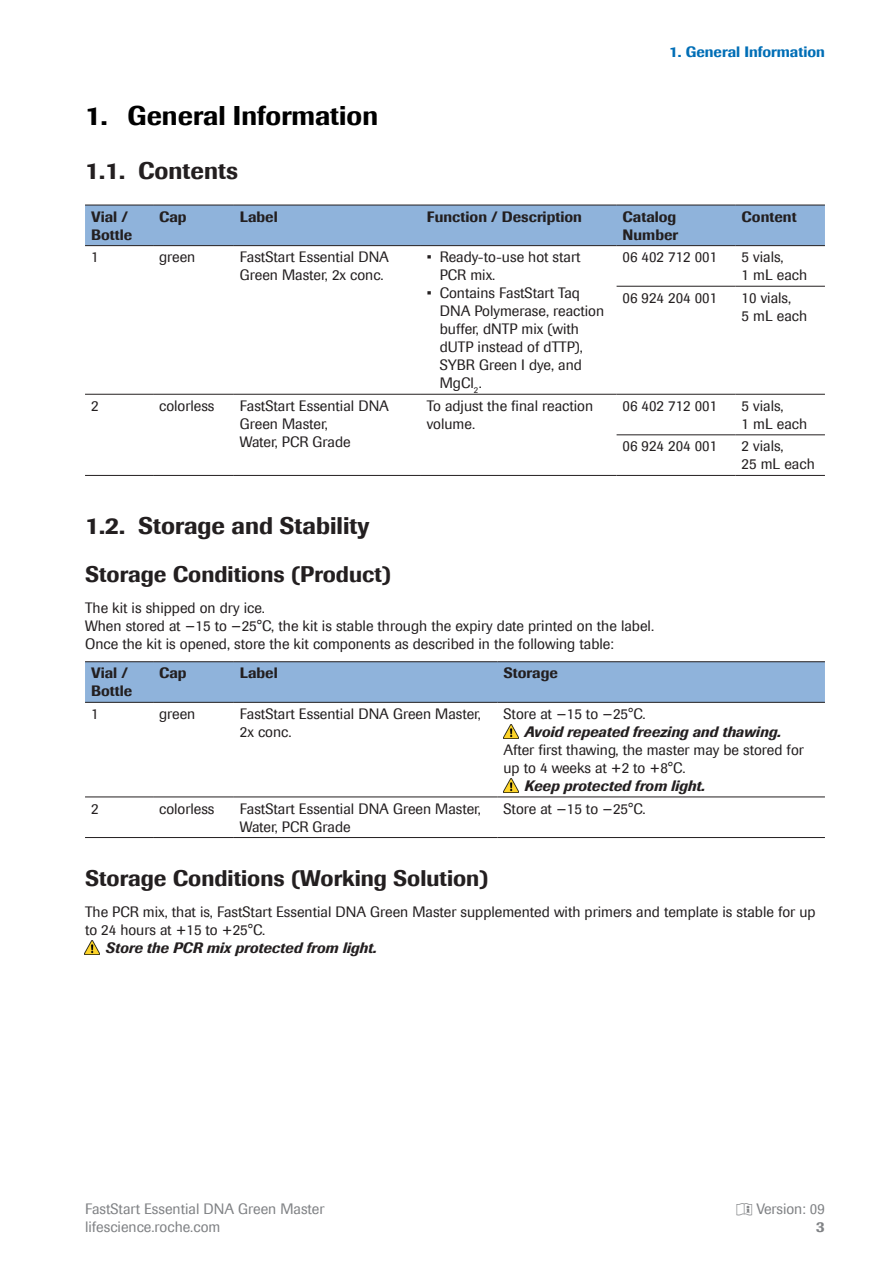
<style>
.page{position:relative;width:893px;height:1263px;background:#fff}
.page>*{position:absolute;margin:0;border:0;box-sizing:border-box;transform-origin:0 0}
.t1{font:500 27px "Imago";color:#000}
.t2{font:500 24px "Imago";color:#231f20}
.Paragraph-h3{font:500 22.5px "Imago";color:#231f20}
.Text{font:15px/18px "Imago";color:#231f20}
.Paragraph-importantn{font:italic 500 15px "Imago";color:#231f20}
.Text_Bold{font:500 15px/18px "Imago";color:#231f20}
.Page_Footer_left{font:15px "Imago";color:#808285}
.t3{font:500 15px "Imago";color:#006eb6}
.Page_Footer_right{font:15px "Imago";color:#808285}
.Page_Footer_left-2{font:500 15px "Imago";color:#808285}
.s1{font-family:"Walter"}
</style>
<div class="page">
<div style="left:85px;top:206px;width:740px;height:39px;background:#8fb3db"></div>
<hr style="left:85px;top:205px;width:68px;height:1px;background:#231f20">
<hr style="left:85px;top:245px;width:68px;height:1px;background:#231f20">
<hr style="left:153px;top:205px;width:81px;height:1px;background:#231f20">
<hr style="left:153px;top:245px;width:81px;height:1px;background:#231f20">
<hr style="left:234px;top:205px;width:187px;height:1px;background:#231f20">
<hr style="left:234px;top:245px;width:187px;height:1px;background:#231f20">
<hr style="left:421px;top:205px;width:196px;height:1px;background:#231f20">
<hr style="left:421px;top:245px;width:196px;height:1px;background:#231f20">
<hr style="left:617px;top:205px;width:119px;height:1px;background:#231f20">
<hr style="left:617px;top:245px;width:119px;height:1px;background:#231f20">
<hr style="left:736px;top:205px;width:89px;height:1px;background:#231f20">
<hr style="left:736px;top:245px;width:89px;height:1px;background:#231f20">
<hr style="left:617px;top:286px;width:119px;height:1px;background:#231f20">
<hr style="left:736px;top:286px;width:89px;height:1px;background:#231f20">
<hr style="left:85px;top:394px;width:68px;height:1px;background:#231f20">
<hr style="left:153px;top:394px;width:81px;height:1px;background:#231f20">
<hr style="left:234px;top:394px;width:187px;height:1px;background:#231f20">
<hr style="left:421px;top:394px;width:196px;height:1px;background:#231f20">
<hr style="left:617px;top:394px;width:119px;height:1px;background:#231f20">
<hr style="left:736px;top:394px;width:89px;height:1px;background:#231f20">
<hr style="left:85px;top:475px;width:68px;height:1px;background:#231f20">
<hr style="left:153px;top:475px;width:81px;height:1px;background:#231f20">
<hr style="left:234px;top:475px;width:187px;height:1px;background:#231f20">
<hr style="left:421px;top:475px;width:196px;height:1px;background:#231f20">
<hr style="left:617px;top:434px;width:119px;height:1px;background:#231f20">
<hr style="left:617px;top:475px;width:119px;height:1px;background:#231f20">
<hr style="left:736px;top:434px;width:89px;height:1px;background:#231f20">
<hr style="left:736px;top:475px;width:89px;height:1px;background:#231f20">
<div style="left:85px;top:662px;width:740px;height:40px;background:#8fb3db"></div>
<hr style="left:85px;top:661px;width:68px;height:1px;background:#231f20">
<hr style="left:85px;top:702px;width:68px;height:1px;background:#231f20">
<hr style="left:153px;top:661px;width:81px;height:1px;background:#231f20">
<hr style="left:153px;top:702px;width:81px;height:1px;background:#231f20">
<hr style="left:234px;top:661px;width:263px;height:1px;background:#231f20">
<hr style="left:234px;top:702px;width:263px;height:1px;background:#231f20">
<hr style="left:497px;top:661px;width:328px;height:1px;background:#231f20">
<hr style="left:497px;top:702px;width:328px;height:1px;background:#231f20">
<hr style="left:85px;top:796px;width:68px;height:1px;background:#231f20">
<hr style="left:85px;top:837px;width:68px;height:1px;background:#231f20">
<hr style="left:153px;top:796px;width:81px;height:1px;background:#231f20">
<hr style="left:153px;top:837px;width:81px;height:1px;background:#231f20">
<hr style="left:234px;top:796px;width:263px;height:1px;background:#231f20">
<hr style="left:234px;top:837px;width:263px;height:1px;background:#231f20">
<hr style="left:497px;top:796px;width:328px;height:1px;background:#231f20">
<hr style="left:497px;top:837px;width:328px;height:1px;background:#231f20">
<img style="left:503px;top:725px;width:15px;height:13px">
<img style="left:503px;top:779px;width:15px;height:13px">
<img style="left:85px;top:940px;width:15px;height:14px">
<p class="t3" style="left:669px;top:42px;width:157px">1. General Information</p>
<p class="t1" style="left:85px;top:98px;width:295px">1. General Information</p>
<p class="t2" style="left:85px;top:155px;width:155px">1.1. Contents</p>
<p class="Text_Bold" style="left:91px;top:207px;width:43px">Vial /<br>Bottle</p>
<p class="Text_Bold" style="left:159px;top:207px;width:29px">Cap</p>
<p class="Text_Bold" style="left:240px;top:207px;width:39px">Label</p>
<p class="Text_Bold" style="left:427px;top:207px;width:157px">Function / Description</p>
<p class="Text_Bold" style="left:623px;top:207px;width:57px">Catalog<br>Number</p>
<p class="Text_Bold" style="left:742px;top:207px;width:57px">Content</p>
<p class="Text" style="left:91px;top:248px;width:9px">1</p>
<p class="Text" style="left:159px;top:248px;width:38px">green</p>
<p class="Text" style="left:240px;top:248px;width:151px">FastStart Essential DNA<br>Green Master, 2x conc.</p>
<p class="Text" style="left:440px;top:248px;width:142px;text-indent:-13px">• Ready-to-use hot start<br>PCR mix.</p>
<p class="Text" style="left:440px;top:284px;width:166px;text-indent:-13px">• Contains FastStart Taq<br>DNA Polymerase, reaction buffer, dNTP mix (with dUTP instead of dTTP),<br>SYBR Green I dye, and<br>MgCl<sub>2</sub>.</p>
<p class="Text" style="left:623px;top:248px;width:96px">06 402 712 001</p>
<p class="Text" style="left:742px;top:248px;width:67px">5 vials,<br>1 mL each</p>
<p class="Text" style="left:623px;top:288px;width:96px">06 924 204 001</p>
<p class="Text" style="left:742px;top:288px;width:67px">10 vials,<br>5 mL each</p>
<p class="Text" style="left:91px;top:396px;width:9px">2</p>
<p class="Text" style="left:159px;top:396px;width:57px">colorless</p>
<p class="Text" style="left:240px;top:396px;width:151px">FastStart Essential DNA<br>Green Master,<br>Water, PCR Grade</p>
<p class="Text" style="left:427px;top:396px;width:168px">To adjust the final reaction volume.</p>
<p class="Text" style="left:623px;top:396px;width:96px">06 402 712 001</p>
<p class="Text" style="left:742px;top:396px;width:67px">5 vials,<br>1 mL each</p>
<p class="Text" style="left:623px;top:437px;width:96px">06 924 204 001</p>
<p class="Text" style="left:742px;top:437px;width:75px">2 vials,<br>25 mL each</p>
<p class="t2" style="left:85px;top:510px;width:286px">1.2. Storage and Stability</p>
<p class="Paragraph-h3" style="left:85px;top:559px;width:308px">Storage Conditions (Product)</p>
<p class="Text" style="left:85px;top:598px;width:571px">The kit is shipped on dry ice.<br>When stored at −15 to −25°C, the kit is stable through the expiry date printed on the label.<br>Once the kit is opened, store the kit components as described in the following table:</p>
<p class="Text_Bold" style="left:91px;top:664px;width:43px">Vial /<br>Bottle</p>
<p class="Text_Bold" style="left:159px;top:664px;width:29px">Cap</p>
<p class="Text_Bold" style="left:240px;top:664px;width:39px">Label</p>
<p class="Text_Bold" style="left:503px;top:664px;width:56px">Storage</p>
<p class="Text" style="left:91px;top:704px;width:9px">1</p>
<p class="Text" style="left:159px;top:704px;width:38px">green</p>
<p class="Text" style="left:240px;top:704px;width:243px">FastStart Essential DNA Green Master,<br>2x conc.</p>
<p class="Text" style="left:503px;top:704px;width:144px">Store at −15 to −25°C.</p>
<p class="Paragraph-importantn" style="left:525px;top:722px;width:258px">Avoid repeated freezing and thawing.</p>
<p class="Text" style="left:503px;top:740px;width:302px">After first thawing, the master may be stored for up to 4 weeks at +2 to +8°C.</p>
<p class="Paragraph-importantn" style="left:525px;top:776px;width:182px">Keep protected from light.</p>
<p class="Text" style="left:91px;top:799px;width:9px">2</p>
<p class="Text" style="left:159px;top:799px;width:57px">colorless</p>
<p class="Text" style="left:240px;top:799px;width:243px">FastStart Essential DNA Green Master,<br>Water, PCR Grade</p>
<p class="Text" style="left:503px;top:799px;width:144px">Store at −15 to −25°C.</p>
<p class="Paragraph-h3" style="left:85px;top:863px;width:405px">Storage Conditions (Working Solution)</p>
<p class="Text" style="left:85px;top:902px;width:732px">The PCR mix, that is, FastStart Essential DNA Green Master supplemented with primers and template is stable for up to 24 hours at +15 to +25°C.</p>
<p class="Paragraph-importantn" style="left:106px;top:938px;width:272px">Store the PCR mix protected from light.</p>
<p class="Page_Footer_left" style="left:85px;top:1199px;width:241px">FastStart Essential DNA Green Master</p>
<p class="Page_Footer_right" style="left:735px;top:1199px;width:91px"><span class="s1">y</span> Version: 09</p>
<p class="Page_Footer_left" style="left:85px;top:1217px;width:137px">lifescience.roche.com</p>
<p class="Page_Footer_left-2" style="left:816px;top:1217px;width:10px">3</p>
</div>
